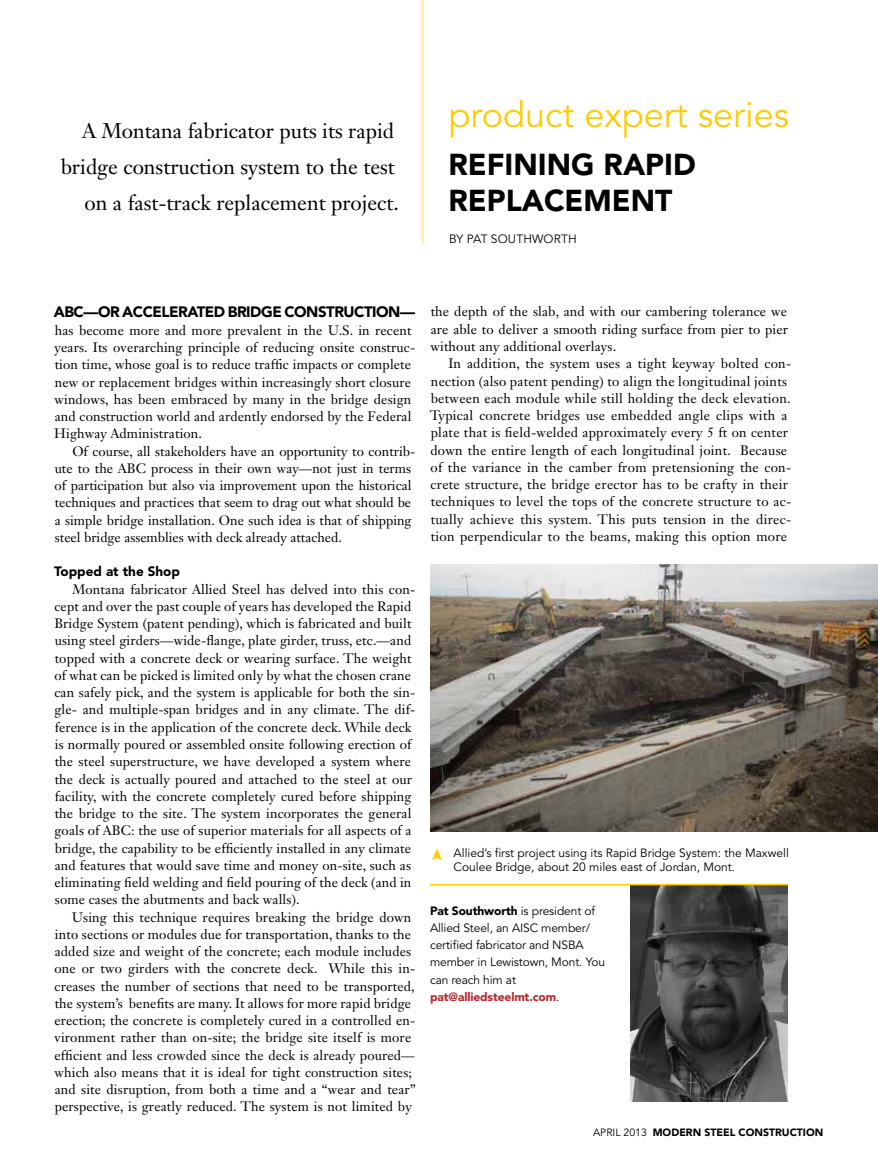
<style>
.page{position:relative;width:878px;height:1175px;background:#fff}
.page>*{position:absolute;margin:0;border:0;box-sizing:border-box;transform-origin:0 0}
.t1{font:36px "Avenir LT Std";color:#ffcb05}
.t2{font:900 30px/36px "Avenir LT Std";color:#000}
.t3{font:21px/36px "Janson Text LT Std";color:#000;text-align:right}
.t4{font:900 15px "Avenir LT Std";letter-spacing:-.03em;color:#000}
.t5{font:13.5px/17.2px "Janson Text LT Std";letter-spacing:.01em;color:#000}
.t6{font:900 13.5px "Avenir LT Std";color:#000}
.t7{font:12px/17.2px "Avenir LT Std";color:#000}
.t8{font:900 10.5px "Avenir LT Std";color:#000}
.s1{font-weight:900}
.s2{font-weight:900;color:#b8292f}
.s3{font-weight:400}
</style>
<div class="page">
<hr style="left:422px;top:0;width:1px;height:243px;background:#ffe293">
<img style="left:630px;top:885px;width:157px;height:216px">
<hr style="left:430px;top:884px;width:358px;height:1px;background:#ffcb05">
<img style="left:430px;top:564px;width:448px;height:267px">
<h3 class="t3" style="left:61px;top:113px;width:339px">A Montana fabricator puts its rapid bridge construction system to the test on a fast-track replacement project.</h3>
<h1 class="t1" style="left:448px;top:94px;width:342px">product expert series</h1>
<h2 class="t2" style="left:448px;top:147px;width:249px">REFINING RAPID<br>REPLACEMENT</h2>
<p class="t7" style="left:449px;top:231px;width:129px">By Pat Southworth</p>
<p class="t4" style="left:54px;top:303px;width:80px">ABC—OR ACC</p>
<p class="t4" style="left:152px;top:303px;width:264px">ELERATED BRIDGE CONSTRUCTION—</p>
<p class="t5" style="left:54px;top:321px;width:362px">has become more and more prevalent in the U.S. in recent years. Its overarching principle of reducing onsite construc&shy;tion time, whose goal is to reduce traffic impacts or complete new or replacement bridges within increasingly short closure windows, has been embraced by many in the bridge design and construction world and ardently endorsed by the Federal Highway Administration.</p>
<p class="t5" style="left:54px;top:442px;width:362px;text-indent:18px">Of course, all stakeholders have an opportunity to contrib&shy;ute to the ABC process in their own way—not just in terms of participation but also via improvement upon the historical techniques and practices that seem to drag out what should be a simple bridge installation. One such idea is that of shipping steel bridge assemblies with deck already attached.</p>
<p class="t6" style="left:54px;top:563px;width:127px">TOPPED AT THE SHOP</p>
<p class="t5" style="left:54px;top:580px;width:362px;text-indent:18px">Montana fabricator Allied Steel has delved into this con&shy;cept and over the past couple of years has developed the Rapid Bridge System (patent pending), which is fabricated and built using steel girders—wide-flange, plate girder, truss, etc.—and topped with a concrete deck or wearing surface. The weight of what can be picked is limited only by what the chosen crane can safely pick, and the system is applicable for both the sin&shy;gle- and multiple-span bridges and in any climate. The dif&shy;ference is in the application of the concrete deck. While deck is normally poured or assembled onsite following erection of the steel superstructure, we have developed a system where the deck is actually poured and attached to the steel at our facility, with the concrete completely cured before shipping the bridge to the site. The system incorporates the general goals of ABC: the use of superior materials for all aspects of a bridge, the capability to be efficiently installed in any climate and features that would save time and money on-site, such as eliminating field welding and field pouring of the deck (and in some cases the abutments and back walls).</p>
<p class="t5" style="left:54px;top:908px;width:363px;text-indent:17px">Using this technique requires breaking the bridge down into sections or modules due for transportation, thanks to the added size and weight of the concrete; each module includes one or two girders with the concrete deck. While this in&shy;creases the number of sections that need to be transported, the system’s benefits are many. It allows for more rapid bridge erection; the concrete is completely cured in a controlled en&shy;vironment rather than on-site; the bridge site itself is more efficient and less crowded since the deck is already poured— which also means that it is ideal for tight construction sites; and site disruption, from both a time and a “wear and tear” perspective, is greatly reduced. The system is not limited by</p>
<p class="t5" style="left:430px;top:303px;width:359px;text-align:justify">the depth of the slab, and with our cambering tolerance we are able to deliver a smooth riding surface from pier to pier without any additional overlays.</p>
<p class="t5" style="left:430px;top:355px;width:363px;text-indent:19px">In addition, the system uses a tight keyway bolted con&shy;nection (also patent pending) to align the longitudinal joints between each module while still holding the deck elevation.<br>Typical concrete bridges use embedded angle clips with a plate that is field-welded approximately every 5 ft on center down the entire length of each longitudinal joint. Because of the variance in the camber from pretensioning the con&shy;crete structure, the bridge erector has to be crafty in their techniques to level the tops of the concrete structure to ac&shy;tually achieve this system. This puts tension in the direc&shy;tion perpendicular to the beams, making this option more</p>
<p class="t7" style="left:453px;top:847px;width:337px;line-height:13.5px">Allied’s first project using its Rapid Bridge System: the Maxwell<br>Coulee Bridge, about 20 miles east of Jordan, Mont.</p>
<p class="t7" style="left:430px;top:902px;width:176px"><span class="s1">PAT SOUTHWORTH</span> is president of<br>Allied Steel, an AISC member/ certified fabricator and NSBA member in Lewistown, Mont. You can reach him at<br><span class="s2">PAT@ALLIEDSTEELMT.COM</span>.</p>
<p class="t8" style="left:593px;top:1125px;width:232px"><span class="s3">april 2013</span> MODERN STEEL CONSTRUCTION</p>
</div>
